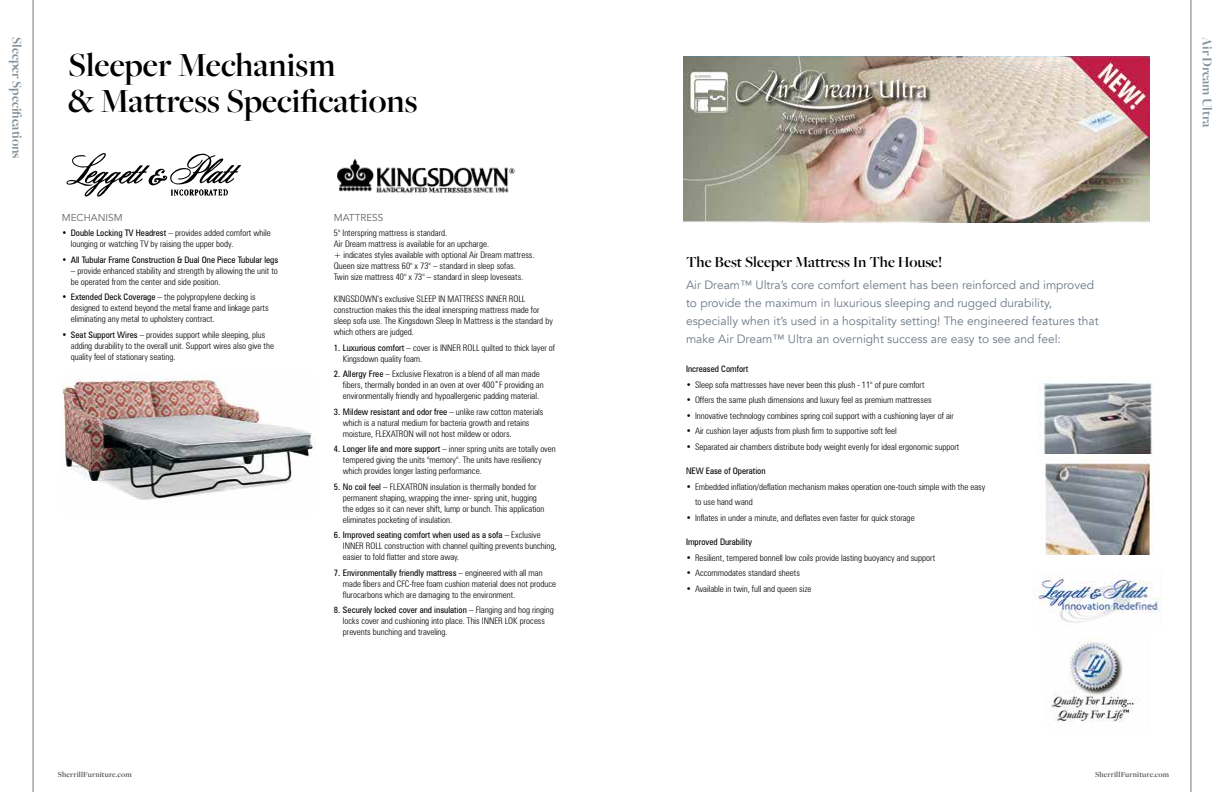
<style>
.page{position:relative;width:1224px;height:792px;background:#fff}
.page>*{position:absolute;margin:0;border:0;box-sizing:border-box;transform-origin:0 0}
.t1{font:600 35px/36.1px "Freight Big Pro";color:#000}
.t2{font:600 16px "Freight Big Pro";color:#000}
.t3{font:700 14px "Freight Big Pro";letter-spacing:-.01em;color:#84929b}
.t4{font:12px/18px "Avenir";color:#6d7987}
.t5{font:10px "Avenir";color:#636466}
.t6{font:300 condensed 9px/11px "Zurich BT";color:#000}
.t7{font:9px "Zurich Condensed BT";color:#000}
.t8{font:600 8px "Freight Disp Pro";letter-spacing:.02em;color:#4d4d4e}
.s1{font-family:"Zurich Condensed BT";font-weight:400;font-stretch:normal}
.s2{font-family:"Zurich BT";font-weight:300;font-stretch:condensed}
</style>
<div class="page">
<hr style="left:33px;top:0;width:1px;height:792px;background:#6b7b84">
<hr style="left:1191px;top:0;width:1px;height:792px;background:#6b7b84">
<img style="left:62px;top:377px;width:252px;height:126px">
<img style="left:66px;top:153px;width:175px;height:44px">
<img style="left:337px;top:158px;width:178px;height:36px">
<img style="left:684px;top:56px;width:465px;height:167px">
<img style="left:1051px;top:642px;width:85px;height:80px">
<img style="left:1043px;top:383px;width:110px;height:71px">
<img style="left:1040px;top:463px;width:112px;height:91px">
<img style="left:1035px;top:574px;width:126px;height:49px">
<h3 class="t3" style="left:26px;top:37px;width:123px;rotate:90deg">Sleeper Specifications</h3>
<h1 class="t1" style="left:68px;top:46px;width:351px">Sleeper Mechanism<br>&amp; Mattress Specifications</h1>
<p class="t5" style="left:62px;top:211px;width:62px">MECHANISM</p>
<p class="t6" style="left:71px;top:227px;width:201px;text-indent:-9px">• <span class="s1">Double Locking TV Headrest</span> – provides added comfort while lounging or watching TV by raising the upper body.</p>
<p class="t7" style="left:62px;top:254px;width:218px"><span class="s2">•</span> All Tubular Frame Construction &amp; Dual One Piece Tubular legs</p>
<p class="t6" style="left:71px;top:265px;width:209px">– provide enhanced stability and strength by allowing the unit to be operated from the center and side position.</p>
<p class="t6" style="left:71px;top:291px;width:199px;text-indent:-9px">• <span class="s1">Extended Deck Coverage</span> – the polypropylene decking is designed to extend beyond the metal frame and linkage parts eliminating any metal to upholstery contract.</p>
<p class="t6" style="left:71px;top:329px;width:205px;text-indent:-9px">• <span class="s1">Seat Support Wires</span> – provides support while sleeping, plus adding durability to the overall unit. Support wires also give the quality feel of stationary seating.</p>
<p class="t5" style="left:334px;top:211px;width:51px">MATTRESS</p>
<p class="t6" style="left:334px;top:227px;width:202px">5" Interspring mattress is standard.<br>Air Dream mattress is available for an upcharge.<br>+ indicates styles available with optional Air Dream mattress.<br>Queen size mattress 60" x 73" – standard in sleep sofas.<br>Twin size mattress 40" x 73" – standard in sleep loveseats.</p>
<p class="t6" style="left:334px;top:293px;width:221px">KINGSDOWN’s exclusive SLEEP IN MATTRESS INNER ROLL construction makes this the ideal innerspring mattress made for sleep sofa use. The Kingsdown Sleep In Mattress is the standard by which others are judged.</p>
<p class="t6" style="left:343px;top:342px;width:214px;text-indent:-9px"><span class="s1">1. Luxurious comfort</span> – cover is INNER ROLL quilted to thick layer of<br>Kingsdown quality foam.</p>
<p class="t6" style="left:343px;top:368px;width:202px;text-indent:-9px"><span class="s1">2. Allergy Free</span> – Exclusive Flexatron is a blend of all man made fibers, thermally bonded in an oven at over 400˚F providing an environmentally friendly and hypoallergenic padding material.</p>
<p class="t7" style="left:334px;top:406px;width:211px">3. Mildew resistant and odor free <span class="s2">– unlike raw cotton materials</span></p>
<p class="t6" style="left:343px;top:417px;width:188px">which is a natural medium for bacteria growth and retains moisture, FLEXATRON will not host mildew or odors.</p>
<p class="t6" style="left:343px;top:443px;width:214px;text-indent:-9px"><span class="s1">4. Longer life and more support</span> – inner spring units are totally oven tempered giving the units "memory". The units have resiliency which provides longer lasting performance.</p>
<p class="t6" style="left:343px;top:481px;width:203px;text-indent:-9px"><span class="s1">5. No coil feel</span> – FLEXATRON insulation is thermally bonded for permanent shaping, wrapping the inner- spring unit, hugging the edges so it can never shift, lump or bunch. This application eliminates pocketing of insulation.</p>
<p class="t7" style="left:334px;top:529px;width:208px">6. Improved seating comfort when used as a sofa <span class="s2">– Exclusive</span></p>
<p class="t6" style="left:343px;top:540px;width:215px">INNER ROLL construction with channel quilting prevents bunching, easier to fold flatter and store away.</p>
<p class="t7" style="left:334px;top:567px;width:210px">7. Environmentally friendly mattress <span class="s2">– engineered with all man</span></p>
<p class="t6" style="left:343px;top:578px;width:215px">made fibers and CFC-free foam cushion material does not produce flurocarbons which are damaging to the environment.</p>
<p class="t7" style="left:334px;top:604px;width:221px">8. Securely locked cover and insulation <span class="s2">– Flanging and hog ringing</span></p>
<p class="t6" style="left:343px;top:615px;width:204px">locks cover and cushioning into place. This INNER LOK process prevents bunching and traveling.</p>
<h2 class="t2" style="left:686px;top:251px;width:258px">The Best Sleeper Mattress In The House!</h2>
<p class="t4" style="left:686px;top:276px;width:414px">Air Dream™ Ultra’s core comfort element has been reinforced and improved to provide the maximum in luxurious sleeping and rugged durability, especially when it’s used in a hospitality setting! The engineered features that make Air Dream™ Ultra an overnight success are easy to see and feel:</p>
<p class="t7" style="left:686px;top:364px;width:64px">Increased Comfort</p>
<p class="t6" style="left:686px;top:379px;width:240px">• Sleep sofa mattresses have never been this plush - 11" of pure comfort</p>
<p class="t6" style="left:686px;top:395px;width:247px">• Offers the same plush dimensions and luxury feel as premium mattresses</p>
<p class="t6" style="left:686px;top:410px;width:269px">• Innovative technology combines spring coil support with a cushioning layer of air</p>
<p class="t6" style="left:686px;top:426px;width:212px">• Air cushion layer adjusts from plush firm to supportive soft feel</p>
<p class="t6" style="left:686px;top:441px;width:275px">• Separated air chambers distribute body weight evenly for ideal ergonomic support</p>
<p class="t7" style="left:686px;top:466px;width:81px">NEW Ease of Operation</p>
<p class="t6" style="left:695px;top:479px;width:292px;line-height:15.5px;text-indent:-9px">• Embedded inflation/deflation mechanism makes operation one-touch simple with the easy to use hand wand</p>
<p class="t6" style="left:686px;top:512px;width:230px">• Inflates in under a minute, and deflates even faster for quick storage</p>
<p class="t7" style="left:686px;top:537px;width:68px">Improved Durability</p>
<p class="t6" style="left:686px;top:552px;width:251px">• Resilient, tempered bonnell low coils provide lasting buoyancy and support</p>
<p class="t6" style="left:686px;top:568px;width:115px">• Accommodates standard sheets</p>
<p class="t6" style="left:686px;top:583px;width:127px">• Available in twin, full and queen size</p>
<h3 class="t3" style="left:1216px;top:37px;width:91px;rotate:90deg">Air Dream Ultra</h3>
<p class="t8" style="left:58px;top:770px;width:75px">SherrillFurniture.com</p>
<p class="t8" style="left:1095px;top:770px;width:75px">SherrillFurniture.com</p>
</div>
